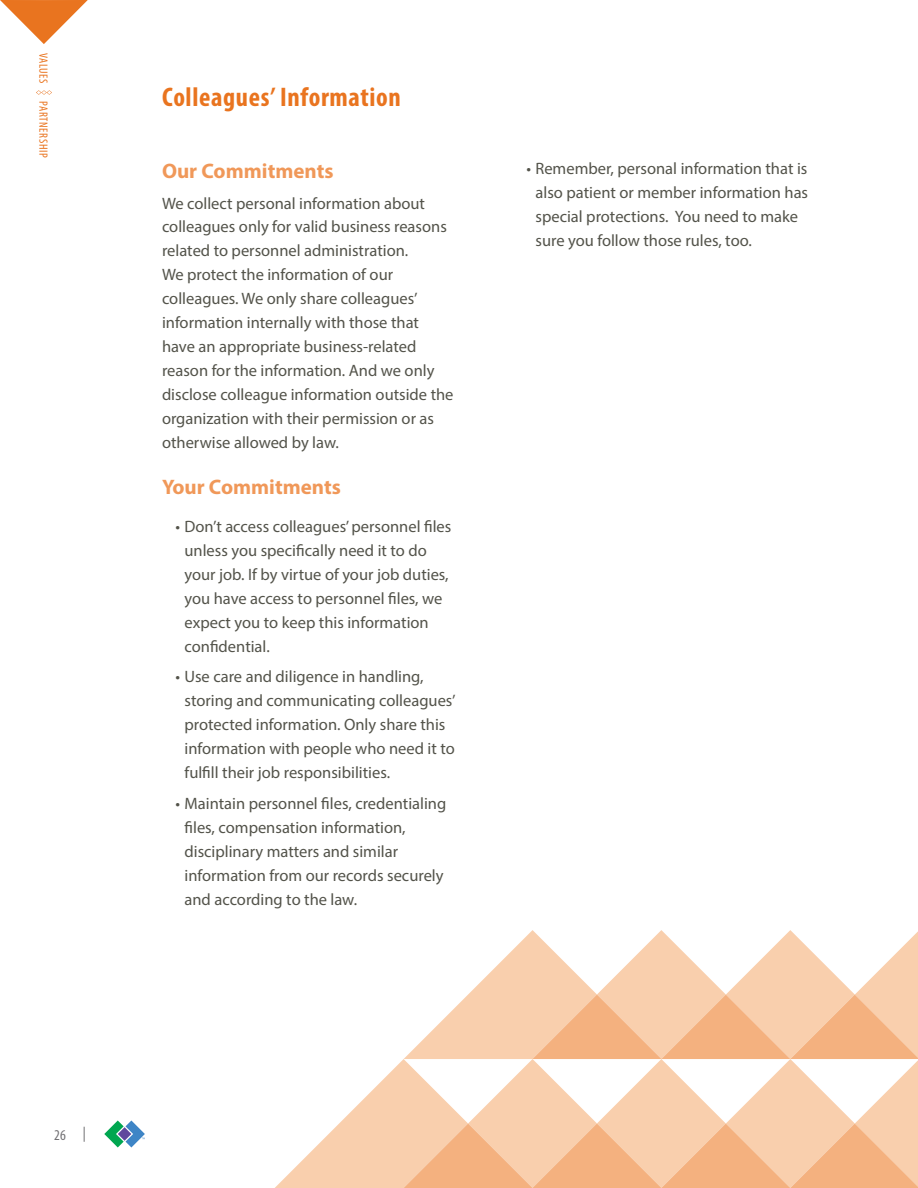
<style>
.page{position:relative;width:918px;height:1188px;background:#fff}
.page>*{position:absolute;margin:0;border:0;box-sizing:border-box;transform-origin:0 0}
.t1{font:700 condensed 27px "Myriad Pro";letter-spacing:.025em;color:#e9741f}
.t2{font:700 21px "Myriad Pro";color:#f09859}
.t3{font:16.5px/24px "Myriad Pro";color:#53534a}
.t4{font:condensed 15px "Myriad Pro";color:#717073}
.t5{font:condensed 12px "Myriad Pro";letter-spacing:.05em;color:#e9741f}
</style>
<div class="page">
<svg style="left:0;top:0;width:88px;height:44px"></svg>
<svg style="left:36px;top:90px;width:16px;height:5px"></svg>
<svg style="left:275px;top:930px;width:643px;height:258px"></svg>
<svg style="left:104px;top:1120px;width:41px;height:28px"></svg>
<p class="t5" style="left:48px;top:53px;width:32px;rotate:90deg">VALUES</p>
<p class="t5" style="left:48px;top:101px;width:58px;rotate:90deg">PARTNERSHIP</p>
<h1 class="t1" style="left:162px;top:87px;width:240px">Colleagues’ Information</h1>
<p class="t2" style="left:162px;top:163px;width:173px">Our Commitments</p>
<p class="t3" style="left:162px;top:192px;width:293px">We collect personal information about colleagues only for valid business reasons related to personnel administration.<br>We protect the information of our colleagues. We only share colleagues’ information internally with those that have an appropriate business-related reason for the information. And we only disclose colleague information outside the organization with their permission or as otherwise allowed by law.</p>
<p class="t2" style="left:162px;top:479px;width:180px">Your Commitments</p>
<p class="t3" style="left:185px;top:515px;width:268px;text-indent:-9px">• Don’t access colleagues’ personnel files unless you specifically need it to do your job. If by virtue of your job duties, you have access to personnel files, we expect you to keep this information confidential.</p>
<p class="t3" style="left:185px;top:666px;width:273px;text-indent:-9px">• Use care and diligence in handling, storing and communicating colleagues’ protected information. Only share this information with people who need it to fulfill their job responsibilities.</p>
<p class="t3" style="left:185px;top:793px;width:263px;text-indent:-9px">• Maintain personnel files, credentialing files, compensation information, disciplinary matters and similar information from our records securely and according to the law.</p>
<p class="t3" style="left:536px;top:158px;width:274px;text-indent:-9px">• Remember, personal information that is also patient or member information has special protections. You need to make sure you follow those rules, too.</p>
<p class="t4" style="left:54px;top:1129px;width:33px">26 |</p>
</div>
